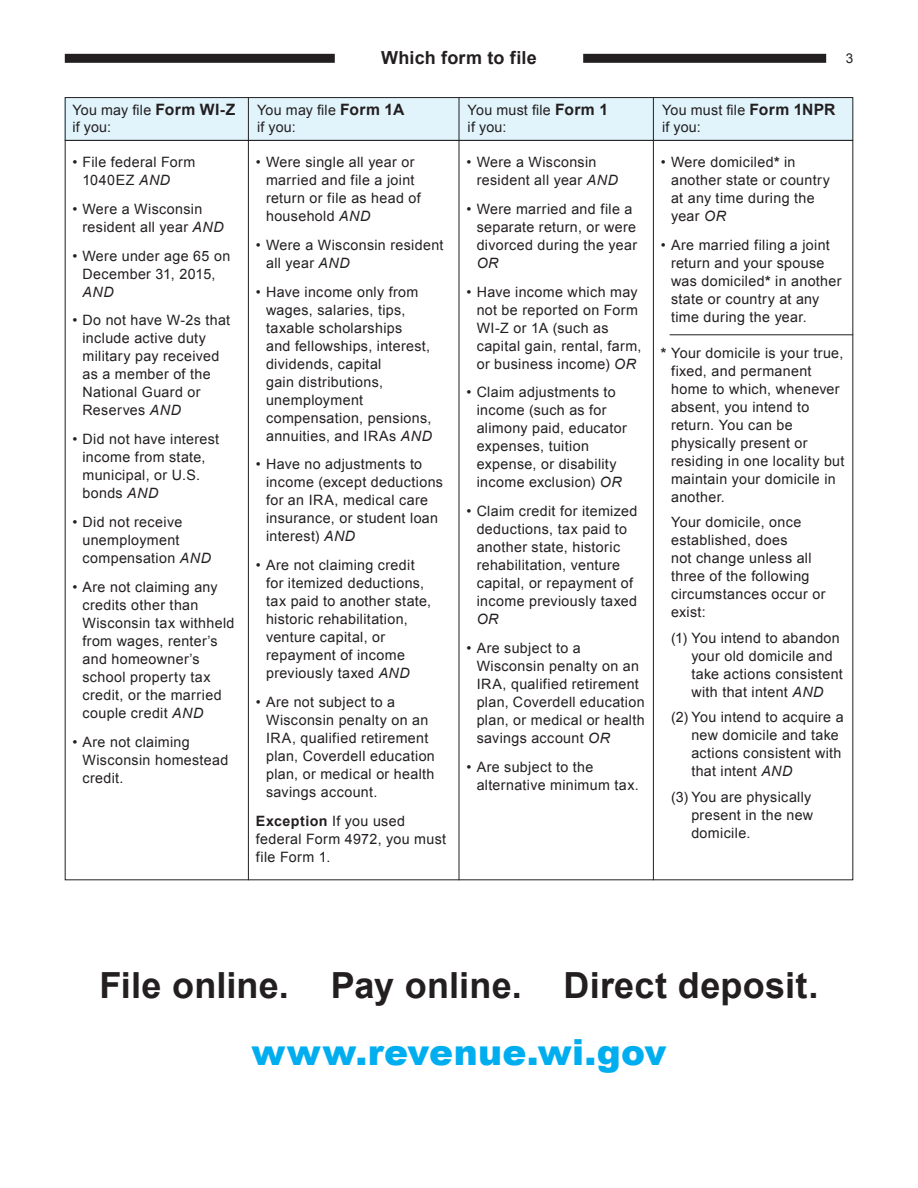
<style>
.page{position:relative;width:918px;height:1188px;background:#fff}
.page>*{position:absolute;margin:0;border:0;box-sizing:border-box;transform-origin:0 0}
.t1{font:700 36px "Arial";letter-spacing:.005em;color:#231f20}
.t2{font:900 36px "Arial";letter-spacing:.01em;color:#00aeef}
.t3{font:700 18px "Arial";letter-spacing:.01em;color:#231f20}
.t4{font:14.25px/18px "Arial";letter-spacing:.025em;color:#231f20}
.t5{font:13.5px "Arial";color:#231f20}
.s1{font-weight:700;font-size:15.6px}
.s2{font-style:italic}
.s3{font-weight:700}
</style>
<div class="page">
<div style="left:65px;top:97px;width:788px;height:43px;background:#e1f4fc"></div>
<hr style="left:670px;top:335px;width:183px;height:1px;background:#231f20">
<hr style="left:459px;top:97px;width:1px;height:783px;background:#231f20">
<hr style="left:248px;top:97px;width:1px;height:783px;background:#231f20">
<hr style="left:653px;top:97px;width:1px;height:783px;background:#231f20">
<hr style="left:65px;top:140px;width:788px;height:1px;background:#231f20">
<div style="left:583px;top:54px;width:243px;height:9px;background:#231f20"></div>
<div style="left:65px;top:54px;width:270px;height:9px;background:#231f20"></div>
<p class="t4" style="left:72px;top:101px;width:164px">You may file <span class="s1">Form WI‑Z</span></p>
<p class="t4" style="left:72px;top:118px;width:40px">if you:</p>
<p class="t4" style="left:82px;top:153px;width:114px;text-indent:-10px">• File federal Form<br>1040EZ <span class="s2">AND</span></p>
<p class="t4" style="left:82px;top:200px;width:143px;text-indent:-10px">• Were a Wisconsin resident all year <span class="s2">AND</span></p>
<p class="t4" style="left:82px;top:247px;width:149px;text-indent:-10px">• Were under age 65 on<br>December 31, 2015,<br><span class="s2">AND</span></p>
<p class="t4" style="left:82px;top:312px;width:149px;text-indent:-10px">• Do not have W‑2s that include active duty military pay received as a member of the<br>National Guard or<br>Reserves <span class="s2">AND</span></p>
<p class="t4" style="left:82px;top:430px;width:138px;text-indent:-10px">• Did not have interest income from state, municipal, or U.S. bonds <span class="s2">AND</span></p>
<p class="t4" style="left:82px;top:513px;width:130px;text-indent:-10px">• Did not receive unemployment compensation <span class="s2">AND</span></p>
<p class="t4" style="left:82px;top:578px;width:154px;text-indent:-10px">• Are not claiming any credits other than<br>Wisconsin tax withheld from wages, renter’s and homeowner’s school property tax credit, or the married couple credit <span class="s2">AND</span></p>
<p class="t4" style="left:82px;top:733px;width:147px;text-indent:-10px">• Are not claiming<br>Wisconsin homestead credit.</p>
<p class="t3" style="left:381px;top:46px;width:157px">Which form to file</p>
<p class="t5" style="left:846px;top:49px;width:9px">3</p>
<p class="t4" style="left:257px;top:101px;width:149px">You may file <span class="s1">Form 1A</span></p>
<p class="t4" style="left:257px;top:118px;width:40px">if you:</p>
<p class="t4" style="left:468px;top:101px;width:142px">You must file <span class="s1">Form 1</span></p>
<p class="t4" style="left:468px;top:118px;width:40px">if you:</p>
<p class="t4" style="left:662px;top:101px;width:175px">You must file <span class="s1">Form 1NPR</span></p>
<p class="t4" style="left:662px;top:118px;width:40px">if you:</p>
<p class="t4" style="left:266px;top:153px;width:156px;text-indent:-10px">• Were single all year or married and file a joint return or file as head of household <span class="s2">AND</span></p>
<p class="t4" style="left:266px;top:236px;width:179px;text-indent:-10px">• Were a Wisconsin resident all year <span class="s2">AND</span></p>
<p class="t4" style="left:266px;top:283px;width:168px;text-indent:-10px">• Have income only from wages, salaries, tips, taxable scholarships<br>and fellowships, interest, dividends, capital<br>gain distributions, unemployment compensation, pensions, annuities, and IRAs <span class="s2">AND</span></p>
<p class="t4" style="left:266px;top:456px;width:179px;text-indent:-10px">• Have no adjustments to income (except deductions for an IRA, medical care insurance, or student loan interest) <span class="s2">AND</span></p>
<p class="t4" style="left:266px;top:556px;width:167px;text-indent:-10px">• Are not claiming credit for itemized deductions, tax paid to another state, historic rehabilitation, venture capital, or repayment of income previously taxed <span class="s2">AND</span></p>
<p class="t4" style="left:266px;top:693px;width:170px;text-indent:-10px">• Are not subject to a<br>Wisconsin penalty on an<br>IRA, qualified retirement plan, Coverdell education plan, or medical or health savings account.</p>
<p class="t4" style="left:256px;top:812px;width:192px"><span class="s3">Exception</span> If you used federal Form 4972, you must file Form 1.</p>
<p class="t4" style="left:477px;top:153px;width:143px;text-indent:-10px">• Were a Wisconsin resident all year <span class="s2">AND</span></p>
<p class="t4" style="left:477px;top:200px;width:162px;text-indent:-10px">• Were married and file a separate return, or were divorced during the year<br><span class="s2">OR</span></p>
<p class="t4" style="left:477px;top:283px;width:166px;text-indent:-10px">• Have income which may not be reported on Form<br>WI-Z or 1A (such as capital gain, rental, farm, or business income) <span class="s2">OR</span></p>
<p class="t4" style="left:477px;top:384px;width:152px;text-indent:-10px">• Claim adjustments to income (such as for alimony paid, educator expenses, tuition expense, or disability income exclusion) <span class="s2">OR</span></p>
<p class="t4" style="left:477px;top:502px;width:162px;text-indent:-10px">• Claim credit for itemized deductions, tax paid to another state, historic rehabilitation, venture capital, or repayment of income previously taxed<br><span class="s2">OR</span></p>
<p class="t4" style="left:477px;top:639px;width:170px;text-indent:-10px">• Are subject to a<br>Wisconsin penalty on an<br>IRA, qualified retirement plan, Coverdell education plan, or medical or health savings account <span class="s2">OR</span></p>
<p class="t4" style="left:477px;top:758px;width:164px;text-indent:-10px">• Are subject to the alternative minimum tax.</p>
<p class="t4" style="left:671px;top:153px;width:160px;text-indent:-10px">• Were domiciled<span class="s3">*</span> in another state or country at any time during the year <span class="s2">OR</span></p>
<p class="t4" style="left:671px;top:236px;width:172px;text-indent:-10px">• Are married filing a joint return and your spouse was domiciled<span class="s3">*</span> in another state or country at any time during the year.</p>
<p class="t4" style="left:671px;top:344px;width:175px;text-indent:-10px"><span class="s3">*</span> Your domicile is your true, fixed, and permanent home to which, whenever absent, you intend to return. You can be physically present or residing in one locality but maintain your domicile in another.</p>
<p class="t4" style="left:671px;top:513px;width:156px">Your domicile, once established, does<br>not change unless all three of the following circumstances occur or exist:</p>
<p class="t4" style="left:691px;top:629px;width:153px;text-indent:-20px">(1) You intend to abandon your old domicile and take actions consistent with that intent <span class="s2">AND</span></p>
<p class="t4" style="left:691px;top:709px;width:154px;text-indent:-20px">(2) You intend to acquire a new domicile and take actions consistent with that intent <span class="s2">AND</span></p>
<p class="t4" style="left:691px;top:788px;width:123px;text-indent:-20px">(3) You are physically present in the new domicile.</p>
<p class="t1" style="left:99px;top:962px;width:721px">File online. Pay online. Direct deposit.</p>
<p class="t2" style="left:251px;top:1026px;width:417px">www.revenue.wi.gov</p>
</div>
